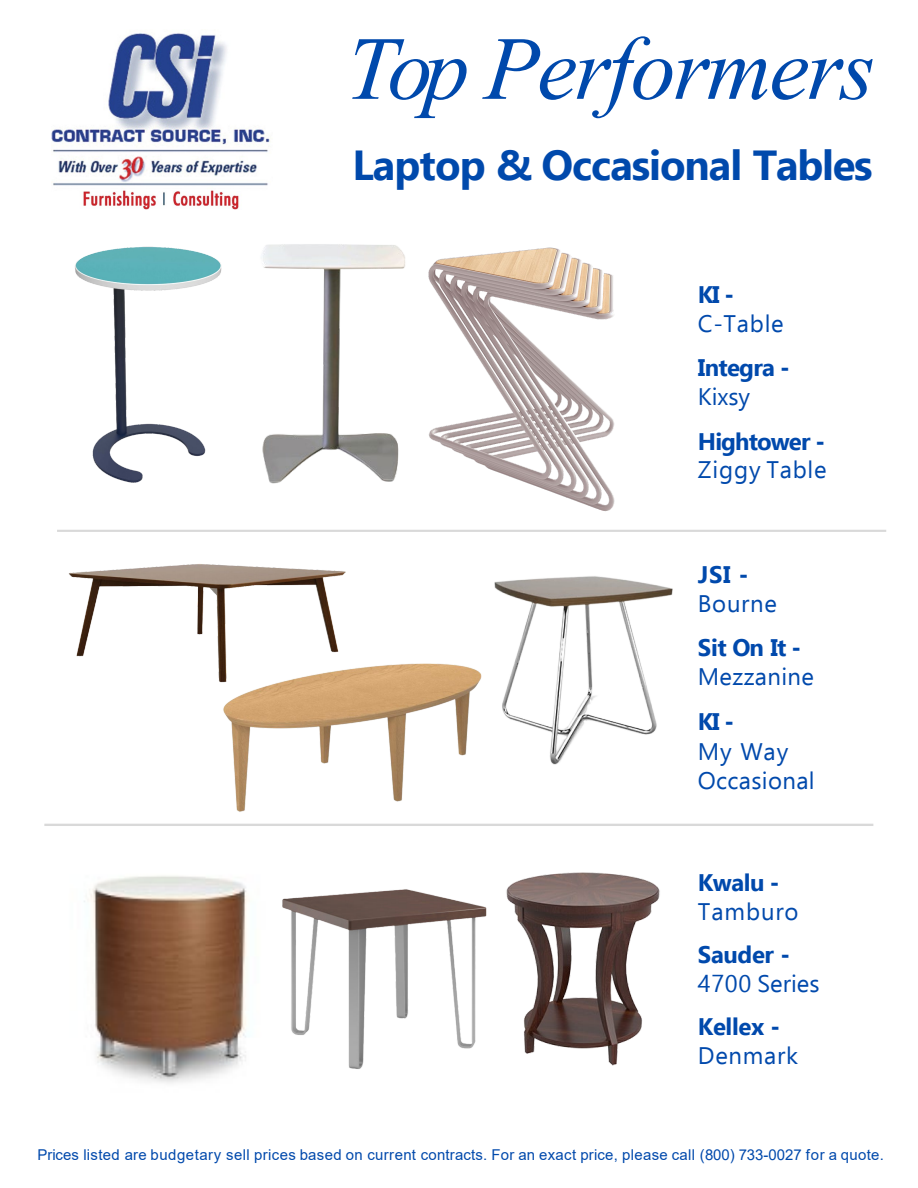
<style>
.page{position:relative;width:918px;height:1188px;background:#fff}
.page>*{position:absolute;margin:0;border:0;box-sizing:border-box;transform-origin:0 0}
.t1{font:italic 90px "Times New Roman";letter-spacing:-.025em;color:#0049ac}
.t2{font:700 42px "Ebrima";letter-spacing:-.025em;color:#0049ac}
.t3{font:24px/28.8px "Ebrima";letter-spacing:.03em;color:#0049ac}
.t4{font:700 24px "Ebrima";letter-spacing:-.025em;color:#0049ac}
.t5{font:24px "Ebrima";letter-spacing:.005em;color:#0049ac}
.t6{font:15px "Arial";letter-spacing:.02em;color:#0049ac}
</style>
<div class="page">
<hr style="left:44px;top:824px;width:829px;height:2px;background:#d9d9d9">
<hr style="left:57px;top:530px;width:829px;height:2px;background:#d9d9d9">
<img style="left:75px;top:246px;width:147px;height:237px">
<img style="left:428px;top:247px;width:187px;height:265px">
<img style="left:261px;top:244px;width:144px;height:240px">
<img style="left:68px;top:564px;width:278px;height:93px">
<img style="left:215px;top:652px;width:257px;height:160px">
<img style="left:472px;top:576px;width:201px;height:189px">
<img style="left:84px;top:876px;width:164px;height:207px">
<img style="left:282px;top:889px;width:205px;height:180px">
<img style="left:506px;top:872px;width:154px;height:194px">
<img style="left:52px;top:33px;width:218px;height:177px">
<h1 class="t1" style="left:346px;top:7px;width:531px">Top Performers</h1>
<p class="t2" style="left:352px;top:132px;width:522px">Laptop &amp; Occasional Tables</p>
<p class="t4" style="left:698px;top:275px;width:38px">KI -</p>
<p class="t3" style="left:698px;top:308px;width:87px">C-Table</p>
<p class="t4" style="left:698px;top:349px;width:93px">Integra -</p>
<p class="t3" style="left:698px;top:381px;width:54px">Kixsy</p>
<p class="t4" style="left:698px;top:422px;width:129px">Hightower -</p>
<p class="t3" style="left:698px;top:455px;width:130px">Ziggy Table</p>
<p class="t4" style="left:698px;top:555px;width:52px">JSI -</p>
<p class="t3" style="left:698px;top:588px;width:81px">Bourne</p>
<p class="t4" style="left:698px;top:629px;width:105px">Sit On It -</p>
<p class="t3" style="left:698px;top:662px;width:118px">Mezzanine</p>
<p class="t4" style="left:698px;top:702px;width:38px">KI -</p>
<p class="t3" style="left:698px;top:737px;width:118px">My Way<br>Occasional</p>
<p class="t4" style="left:698px;top:863px;width:83px">Kwalu -</p>
<p class="t3" style="left:698px;top:896px;width:102px">Tamburo</p>
<p class="t4" style="left:698px;top:935px;width:94px">Sauder -</p>
<p class="t5" style="left:698px;top:965px;width:123px">4700 Series</p>
<p class="t4" style="left:698px;top:1007px;width:84px">Kellex -</p>
<p class="t3" style="left:698px;top:1040px;width:102px">Denmark</p>
<p class="t6" style="left:37px;top:1145px;width:848px">Prices listed are budgetary sell prices based on current contracts. For an exact price, please call (800) 733-0027 for a quote.</p>
</div>
